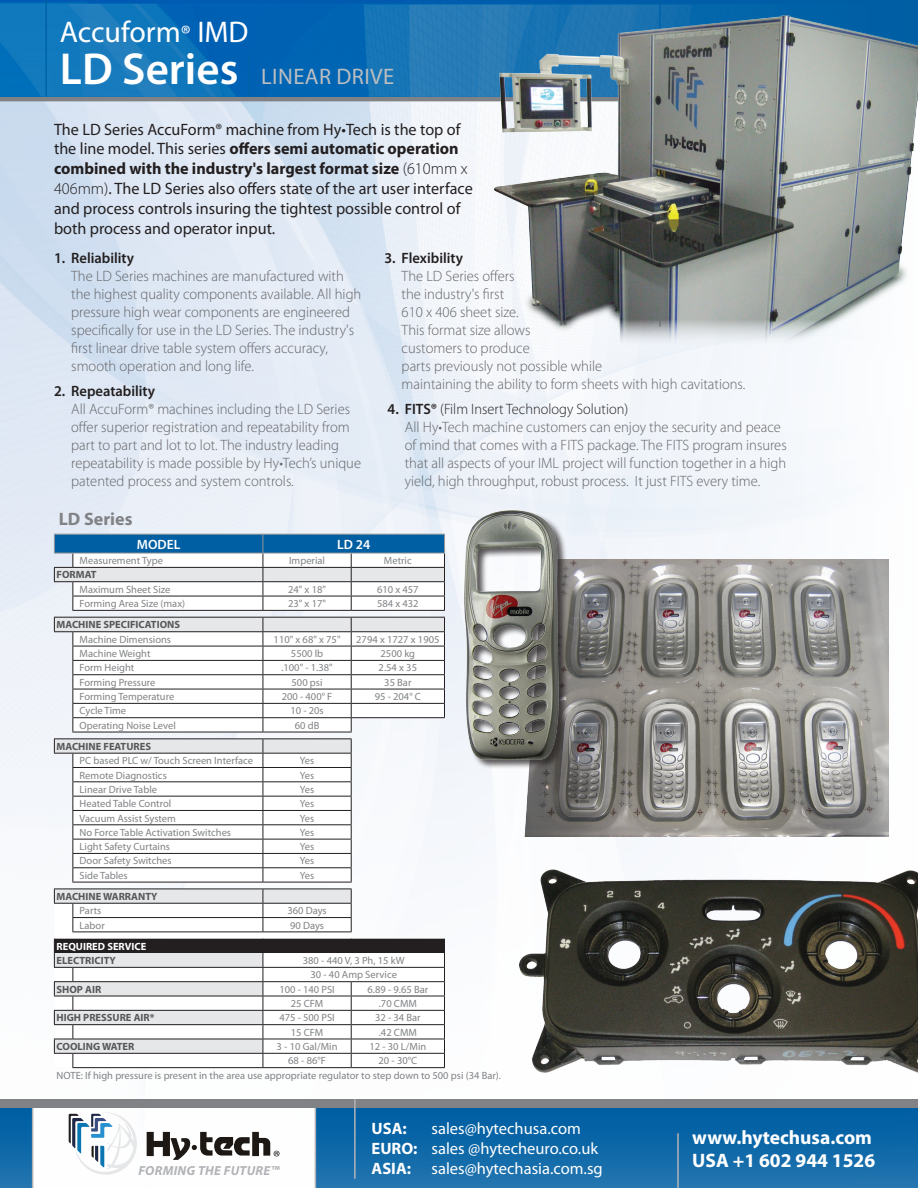
<style>
.page{position:relative;width:918px;height:1188px;background:#fff}
.page>*{position:absolute;margin:0;border:0;box-sizing:border-box;transform-origin:0 0}
.t1{font:30px "Myriad Pro";color:#fff}
.t2{font:22.5px "Myriad Pro";color:#bcbdc0}
.t3{font:700 19.5px/23.4px "Myriad Pro";color:#fff}
.t4{font:700 18px "Myriad Pro";color:#808285}
.t5{font:16.5px/19.8px "Myriad Pro";color:#231f20}
.t6{font:16.5px/19.8px "Myriad Pro";color:#fff}
.t7{font:700 16.5px "Myriad Pro";color:#fff}
.t8{font:300 15px/18px "Myriad Pro";color:#636366}
.t9{font:600 15px "Myriad Pro";color:#231f20}
.t10{font:600 13.5px "Myriad Pro";color:#fff}
.t11{font:italic 700 13.05px "Myriad Pro";letter-spacing:.02em;color:#b2b3b7}
.t12{font:10.5px/14.2px "Myriad Pro";color:#808285;text-align:center}
.t13{font:700 10.5px "Myriad Pro";color:#57585a}
.t14{font:700 10.5px "Myriad Pro";color:#fff}
.s1{font-size:24px}
.s2{font-weight:600;font-size:45px;color:#fff}
.s3{font-weight:700}
.s4{font-weight:300}
.s5{font-weight:600;color:#231f20}
.s6{color:#231f20}
</style>
<div class="page">
<img style="left:0;top:101px;width:826px;height:1087px">
<hr style="left:0;top:97px;width:918px;height:4px;background:#808285">
<svg style="left:0;top:0;width:918px;height:97px;background:#0e6fb6"></svg>
<img style="left:495px;top:9px;width:423px;height:337px">
<svg style="left:54px;top:732px;width:297px;height:157px;fill:#f6f8fc"></svg>
<hr style="left:263px;top:732px;width:89px;height:1px;background:#231f20">
<hr style="left:263px;top:882px;width:89px;height:1px;background:#231f20">
<hr style="left:72px;top:732px;width:191px;height:1px;background:#231f20">
<svg style="left:54px;top:738px;width:298px;height:144px"></svg>
<hr style="left:72px;top:882px;width:191px;height:1px;background:#231f20">
<hr style="left:263px;top:738px;width:89px;height:1px;background:#231f20">
<svg style="left:54px;top:534px;width:391px;height:198px"></svg>
<svg style="left:54px;top:889px;width:391px;height:179px"></svg>
<hr style="left:263px;top:1067px;width:88px;height:1px;background:#231f20">
<hr style="left:351px;top:1067px;width:94px;height:1px;background:#231f20">
<img style="left:519px;top:559px;width:370px;height:278px">
<div style="left:315px;top:1106px;width:603px;height:82px;background:linear-gradient(to bottom,#005ca1,#2274af)"></div>
<div style="left:0;top:1106px;width:32px;height:82px;background:linear-gradient(to bottom,#005ca1,#2274af)"></div>
<div style="left:315px;top:1099px;width:603px;height:8px;background:#808285"></div>
<hr style="left:677px;top:1133px;width:2px;height:55px;background:#b2b3b7">
<hr style="left:354px;top:1099px;width:2px;height:80px;background:#b2b3b7">
<svg style="left:69px;top:1112px;width:68px;height:63px"></svg>
<svg style="left:147px;top:1132px;width:133px;height:28px"></svg>
<hr style="left:315px;top:1099px;width:1px;height:89px;background:#b2b3b7">
<hr style="left:32px;top:1099px;width:1px;height:89px;background:#b2b3b7">
<div style="left:0;top:1099px;width:322px;height:8px;background:#808285"></div>
<div style="left:464px;top:509px;width:105px;height:260px;background:#231f20;opacity:.75"></div>
<img style="left:461px;top:507px;width:100px;height:258px">
<img style="left:520px;top:866px;width:398px;height:212px">
<h1 class="t1" style="left:60px;top:14px;width:190px">Accuform<span class="s1">®</span> IMD</h1>
<h2 class="t2" style="left:60px;top:63px;width:289px"><span class="s2">LD Series</span> lin ear driv</h2>
<h2 class="t2" style="left:383px;top:63px;width:13px">e</h2>
<p class="t5" style="left:54px;top:119px;width:420px">The LD Series AccuForm® machine from Hy•Tech is the top of the line model. This series <span class="s3">offers semi automatic operation combined with the industry's largest format size</span> <span class="s4">(610mm x 406mm)</span>. The LD Series also offers state of the art user interface and process controls insuring the tightest possible control of both process and operator input.</p>
<p class="t9" style="left:54px;top:249px;width:82px">1. Reliability</p>
<p class="t8" style="left:71px;top:267px;width:292px">The LD Series machines are manufactured with the highest quality components available. All high pressure high wear components are engineered specifically for use in the LD Series. The industry's first linear drive table system offers accuracy, smooth operation and long life.</p>
<p class="t9" style="left:54px;top:381px;width:103px">2. Repeatability</p>
<p class="t8" style="left:71px;top:400px;width:291px">All AccuForm® machines including the LD Series offer superior registration and repeatability from part to part and lot to lot. The industry leading repeatability is made possible by Hy•Tech’s unique patented process and system controls.</p>
<p class="t9" style="left:384px;top:249px;width:80px">3. Flexibility</p>
<p class="t8" style="left:402px;top:267px;width:345px">The LD Series offers<br>the industry's first<br>610 x 406 sheet size.<br>This format size allows<br>customers to produce<br>parts previously not possible while<br>maintaining the ability to form sheets with high cavitations.</p>
<p class="t8" style="left:405px;top:400px;width:383px;text-indent:-17px"><span class="s5">4. FITS®</span> <span class="s6">(Film Insert Technology Solution)<br></span>All Hy•Tech machine customers can enjoy the security and peace of mind that comes with a FITS package. The FITS program insures that all aspects of your IML project will function together in a high yield, high throughput, robust process. It just FITS every time.</p>
<p class="t4" style="left:59px;top:507px;width:75px">LD Series</p>
<p class="t10" style="left:137px;top:536px;width:45px">MODEL</p>
<p class="t10" style="left:337px;top:536px;width:35px">LD 24</p>
<p class="t12" style="left:80px;top:553px;width:85px">Measurement Type</p>
<p class="t12" style="left:289px;top:553px;width:38px">Imperial</p>
<p class="t12" style="left:384px;top:553px;width:29px">Metric</p>
<p class="t13" style="left:57px;top:568px;width:41px">FORMAT</p>
<p class="t12" style="left:80px;top:582px;width:92px">Maximum Sheet Size</p>
<p class="t12" style="left:288px;top:582px;width:39px">24" x 18"</p>
<p class="t12" style="left:377px;top:582px;width:43px">610 x 457</p>
<p class="t12" style="left:80px;top:596px;width:107px">Forming Area Size (max)</p>
<p class="t12" style="left:288px;top:596px;width:39px">23" x 17"</p>
<p class="t12" style="left:377px;top:596px;width:43px">584 x 432</p>
<p class="t13" style="left:57px;top:618px;width:125px">MACHINE SPECIFICATIONS</p>
<p class="t12" style="left:80px;top:632px;width:93px">Machine Dimensions</p>
<p class="t12" style="left:274px;top:632px;width:68px">110" x 68" x 75"</p>
<p class="t12" style="left:356px;top:632px;width:85px">2794 x 1727 x 1905</p>
<p class="t12" style="left:80px;top:646px;width:72px">Machine Weight</p>
<p class="t12" style="left:291px;top:646px;width:34px">5500 lb</p>
<p class="t12" style="left:381px;top:646px;width:36px">2500 kg</p>
<p class="t12" style="left:80px;top:661px;width:56px">Form Height</p>
<p class="t12" style="left:281px;top:661px;width:53px">.100" - 1.38"</p>
<p class="t12" style="left:379px;top:661px;width:40px">2.54 x 35</p>
<p class="t12" style="left:80px;top:675px;width:77px">Forming Pressure</p>
<p class="t12" style="left:292px;top:675px;width:32px">500 psi</p>
<p class="t12" style="left:384px;top:675px;width:29px">35 Bar</p>
<p class="t12" style="left:80px;top:689px;width:96px">Forming Temperature</p>
<p class="t12" style="left:282px;top:689px;width:52px">200 - 400° F</p>
<p class="t12" style="left:375px;top:689px;width:48px">95 - 204° C</p>
<p class="t12" style="left:80px;top:704px;width:48px">Cycle Time</p>
<p class="t12" style="left:290px;top:704px;width:35px">10 - 20s</p>
<p class="t12" style="left:80px;top:718px;width:98px">Operating Noise Level</p>
<p class="t12" style="left:295px;top:718px;width:26px">60 dB</p>
<p class="t13" style="left:57px;top:740px;width:96px">MACHINE FEATURES</p>
<p class="t12" style="left:80px;top:753px;width:175px">PC based PLC w/ Touch Screen Interface</p>
<p class="t12" style="left:300px;top:753px;width:16px">Yes</p>
<p class="t12" style="left:80px;top:768px;width:89px">Remote Diagnostics</p>
<p class="t12" style="left:300px;top:768px;width:16px">Yes</p>
<p class="t12" style="left:80px;top:782px;width:79px">Linear Drive Table</p>
<p class="t12" style="left:300px;top:782px;width:16px">Yes</p>
<p class="t12" style="left:80px;top:796px;width:93px">Heated Table Control</p>
<p class="t12" style="left:300px;top:796px;width:16px">Yes</p>
<p class="t12" style="left:80px;top:811px;width:98px">Vacuum Assist System</p>
<p class="t12" style="left:300px;top:811px;width:16px">Yes</p>
<p class="t12" style="left:80px;top:825px;width:153px">No Force Table Activation Switches</p>
<p class="t12" style="left:300px;top:825px;width:16px">Yes</p>
<p class="t12" style="left:80px;top:839px;width:92px">Light Safety Curtains</p>
<p class="t12" style="left:300px;top:839px;width:16px">Yes</p>
<p class="t12" style="left:80px;top:854px;width:94px">Door Safety Switches</p>
<p class="t12" style="left:300px;top:854px;width:16px">Yes</p>
<p class="t12" style="left:80px;top:868px;width:50px">Side Tables</p>
<p class="t12" style="left:300px;top:868px;width:16px">Yes</p>
<p class="t13" style="left:57px;top:890px;width:103px">MACHINE WARRANTY</p>
<p class="t12" style="left:80px;top:903px;width:23px">Parts</p>
<p class="t12" style="left:287px;top:903px;width:41px">360 Days</p>
<p class="t12" style="left:80px;top:918px;width:27px">Labor</p>
<p class="t12" style="left:290px;top:918px;width:36px">90 Days</p>
<p class="t14" style="left:57px;top:939px;width:91px">REQUIRED SERVICE</p>
<p class="t13" style="left:57px;top:954px;width:61px">ELECTRICITY</p>
<p class="t12" style="left:303px;top:953px;width:103px">380 - 440 V, 3 Ph, 15 kW<br>30 - 40 Amp Service</p>
<p class="t13" style="left:57px;top:982px;width:46px">SHOP AIR</p>
<p class="t12" style="left:279px;top:982px;width:57px">100 - 140 PSI</p>
<p class="t12" style="left:368px;top:982px;width:62px">6.89 - 9.65 Bar</p>
<p class="t12" style="left:291px;top:996px;width:34px">25 CFM</p>
<p class="t12" style="left:379px;top:996px;width:40px">.70 CMM</p>
<p class="t13" style="left:57px;top:1011px;width:100px">HIGH PRESSURE AIR*</p>
<p class="t12" style="left:279px;top:1011px;width:57px">475 - 500 PSI</p>
<p class="t12" style="left:375px;top:1011px;width:47px">32 - 34 Bar</p>
<p class="t12" style="left:291px;top:1025px;width:34px">15 CFM</p>
<p class="t12" style="left:379px;top:1025px;width:40px">.42 CMM</p>
<p class="t13" style="left:57px;top:1040px;width:79px">COOLING WATER</p>
<p class="t12" style="left:277px;top:1039px;width:62px">3 - 10 Gal/Min</p>
<p class="t12" style="left:369px;top:1039px;width:58px">12 - 30 L/Min</p>
<p class="t12" style="left:288px;top:1053px;width:39px">68 - 86°F</p>
<p class="t12" style="left:57px;top:1053px;width:446px;text-align:left;text-indent:322px">20 - 30°C<br>NOTE: If high pressure is present in the area use appropriate regulator to step down to 500 psi (34 Bar).</p>
<p class="t6" style="left:372px;top:1118px;width:228px;text-indent:60px">sales@hytechusa.com<br><span class="s3">EURO:</span> sales @hytecheuro.co.uk</p>
<p class="t7" style="left:372px;top:1118px;width:37px">USA:</p>
<p class="t11" style="left:138px;top:1162px;width:143px">FORMING THE FUTURE™</p>
<p class="t6" style="left:372px;top:1158px;width:233px"><span class="s3">ASIA:</span> sales@hytechasia.com.sg</p>
<h3 class="t3" style="left:692px;top:1125px;width:185px">www.hytechusa.com<br>USA +1 602 944 1526</h3>
</div>
